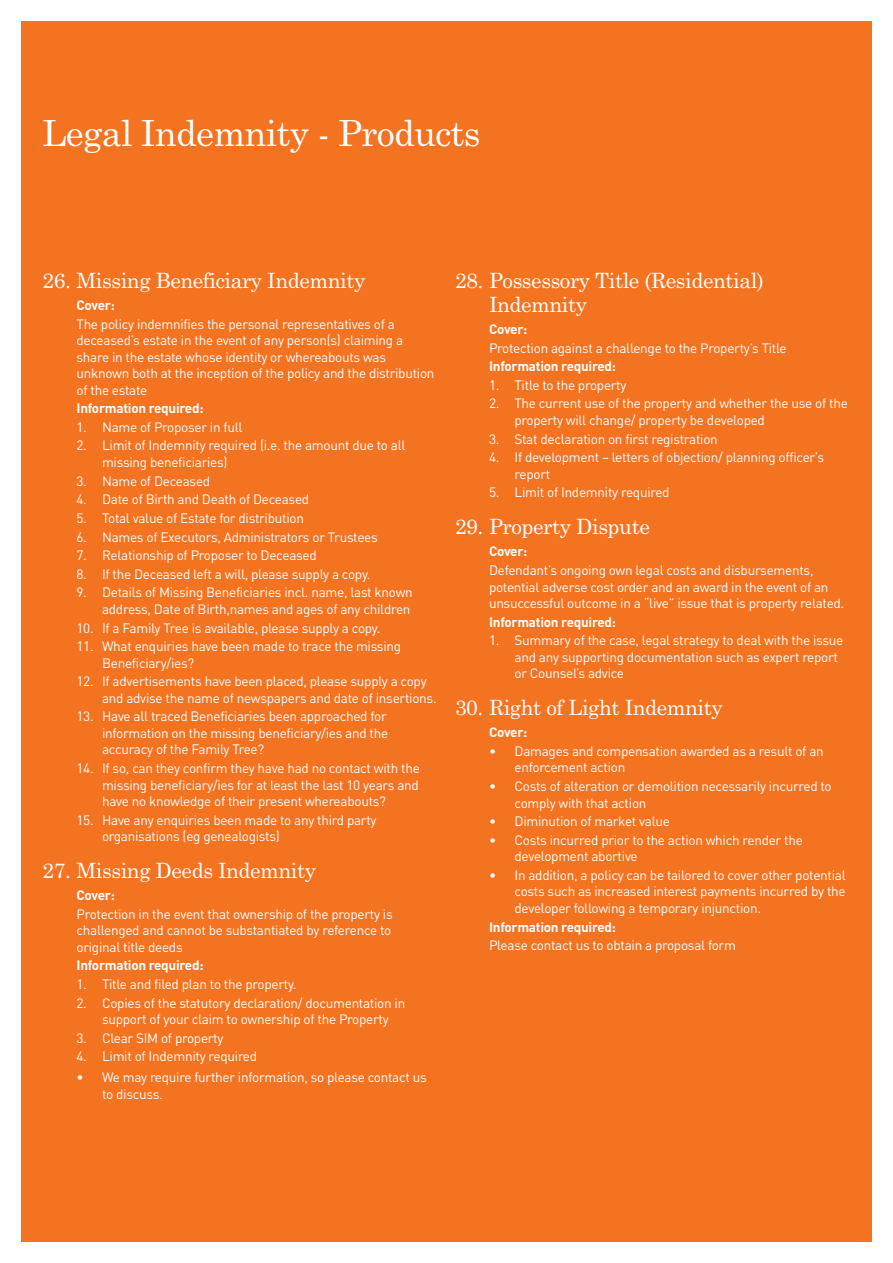
<style>
.page{position:relative;width:893px;height:1263px;background:#fff}
.page>*{position:absolute;margin:0;border:0;box-sizing:border-box;transform-origin:0 0}
.t1{font:36px "Century Schoolbook";letter-spacing:-.02em;color:#fff}
.t2{font:21px/24px "Century Schoolbook";letter-spacing:-.02em;color:#fff}
.t3{font:13.5px/16.5px "DIN";letter-spacing:-.02em;color:#fff}
.t4{font:700 13.5px "DIN";letter-spacing:-.02em;color:#fff}
</style>
<div class="page">
<div style="left:21px;top:21px;width:851px;height:1221px;background:#f47321"></div>
<h1 class="t1" style="left:43px;top:112px;width:440px">Legal Indemnity - Products</h1>
<h2 class="t2" style="left:43px;top:268px;width:324px">26. Missing Beneficiary Indemnity</h2>
<p class="t4" style="left:77px;top:297px;width:40px">Cover:</p>
<p class="t3" style="left:77px;top:315px;width:359px">The policy indemnifies the personal representatives of a deceased’s estate in the event of any person(s) claiming a share in the estate whose identity or whereabouts was unknown both at the inception of the policy and the distribution of the estate</p>
<p class="t4" style="left:77px;top:400px;width:129px">Information required:</p>
<p class="t3" style="left:77px;top:418px;width:167px">1. Name of Proposer in full</p>
<p class="t3" style="left:102px;top:437px;width:305px;text-indent:-26px">2. Limit of Indemnity required (i.e. the amount due to all missing beneficiaries)</p>
<p class="t3" style="left:77px;top:472px;width:135px">3. Name of Deceased</p>
<p class="t3" style="left:77px;top:491px;width:234px">4. Date of Birth and Death of Deceased</p>
<p class="t3" style="left:77px;top:509px;width:229px">5. Total value of Estate for distribution</p>
<p class="t3" style="left:77px;top:528px;width:303px">6. Names of Executors, Administrators or Trustees</p>
<p class="t3" style="left:77px;top:547px;width:242px">7. Relationship of Proposer to Deceased</p>
<p class="t3" style="left:77px;top:565px;width:295px">8. If the Deceased left a will, please supply a copy.</p>
<p class="t3" style="left:77px;top:584px;width:338px;text-align:right">9. Details of Missing Beneficiaries incl. name, last known address, Date of Birth,names and ages of any children</p>
<p class="t3" style="left:77px;top:619px;width:305px">10. If a Family Tree is available, please supply a copy.</p>
<p class="t3" style="left:102px;top:638px;width:301px;text-indent:-26px">11. What enquiries have been made to trace the missing<br>Beneficiary/ies?</p>
<p class="t3" style="left:102px;top:673px;width:336px;text-indent:-26px">12. If advertisements have been placed, please supply a copy and advise the name of newspapers and date of insertions.</p>
<p class="t3" style="left:102px;top:708px;width:288px;text-align:justify;text-indent:-26px">13. Have all traced Beneficiaries been approached for information on the missing beneficiary/ies and the accuracy of the Family Tree?</p>
<p class="t3" style="left:102px;top:759px;width:319px;text-align:justify;text-indent:-26px">14. If so, can they confirm they have had no contact with the missing beneficiary/ies for at least the last 10 years and have no knowledge of their present whereabouts?</p>
<p class="t3" style="left:102px;top:811px;width:276px;text-indent:-26px">15. Have any enquiries been made to any third party organisations (eg genealogists)</p>
<h2 class="t2" style="left:43px;top:859px;width:275px">27. Missing Deeds Indemnity</h2>
<p class="t4" style="left:77px;top:887px;width:40px">Cover:</p>
<p class="t3" style="left:77px;top:905px;width:318px;text-align:justify">Protection in the event that ownership of the property is challenged and cannot be substantiated by reference to original title deeds</p>
<p class="t4" style="left:77px;top:957px;width:129px">Information required:</p>
<p class="t3" style="left:77px;top:975px;width:221px">1. Title and filed plan to the property.</p>
<p class="t3" style="left:102px;top:994px;width:305px;text-indent:-26px">2. Copies of the statutory declaration/ documentation in support of your claim to ownership of the Property</p>
<p class="t3" style="left:77px;top:1029px;width:149px">3. Clear SIM of property</p>
<p class="t3" style="left:77px;top:1048px;width:182px">4. Limit of Indemnity required</p>
<p class="t3" style="left:102px;top:1069px;width:326px;text-indent:-26px">• We may require further information, so please contact us to discuss.</p>
<h2 class="t2" style="left:489px;top:268px;width:276px;text-indent:-34px">28. Possessory Title (Residential)<br>Indemnity</h2>
<p class="t4" style="left:489px;top:321px;width:40px">Cover:</p>
<p class="t3" style="left:489px;top:339px;width:299px">Protection against a challenge to the Property’s Title</p>
<p class="t4" style="left:489px;top:358px;width:129px">Information required:</p>
<p class="t3" style="left:489px;top:376px;width:139px">1. Title to the property</p>
<p class="t3" style="left:514px;top:395px;width:335px;text-indent:-26px">2. The current use of the property and whether the use of the property will change/ property be developed</p>
<p class="t3" style="left:489px;top:430px;width:230px">3. Stat declaration on first registration</p>
<p class="t3" style="left:514px;top:449px;width:311px;text-indent:-26px">4. If development – letters of objection/ planning officer’s report</p>
<p class="t3" style="left:489px;top:484px;width:182px">5. Limit of Indemnity required</p>
<h2 class="t2" style="left:455px;top:515px;width:196px">29. Property Dispute</h2>
<p class="t4" style="left:489px;top:543px;width:40px">Cover:</p>
<p class="t3" style="left:489px;top:561px;width:357px">Defendant’s ongoing own legal costs and disbursements, potential adverse cost order and an award in the event of an unsuccessful outcome in a “live” issue that is property related.</p>
<p class="t4" style="left:489px;top:614px;width:129px">Information required:</p>
<p class="t3" style="left:514px;top:632px;width:330px;text-indent:-26px">1. Summary of the case, legal strategy to deal with the issue and any supporting documentation such as expert report or Counsel’s advice</p>
<h2 class="t2" style="left:455px;top:696px;width:269px">30. Right of Light Indemnity</h2>
<p class="t4" style="left:489px;top:724px;width:40px">Cover:</p>
<p class="t3" style="left:514px;top:742px;width:311px;text-indent:-26px">• Damages and compensation awarded as a result of an enforcement action</p>
<p class="t3" style="left:514px;top:777px;width:319px;text-indent:-26px">• Costs of alteration or demolition necessarily incurred to comply with that action</p>
<p class="t3" style="left:489px;top:813px;width:182px">• Diminution of market value</p>
<p class="t3" style="left:514px;top:831px;width:290px;text-indent:-26px">• Costs incurred prior to the action which render the development abortive</p>
<p class="t3" style="left:514px;top:866px;width:333px;text-align:justify;text-indent:-26px">• In addition, a policy can be tailored to cover other potential costs such as increased interest payments incurred by the developer following a temporary injunction.</p>
<p class="t4" style="left:489px;top:919px;width:129px">Information required:</p>
<p class="t3" style="left:489px;top:937px;width:248px">Please contact us to obtain a proposal form</p>
</div>
